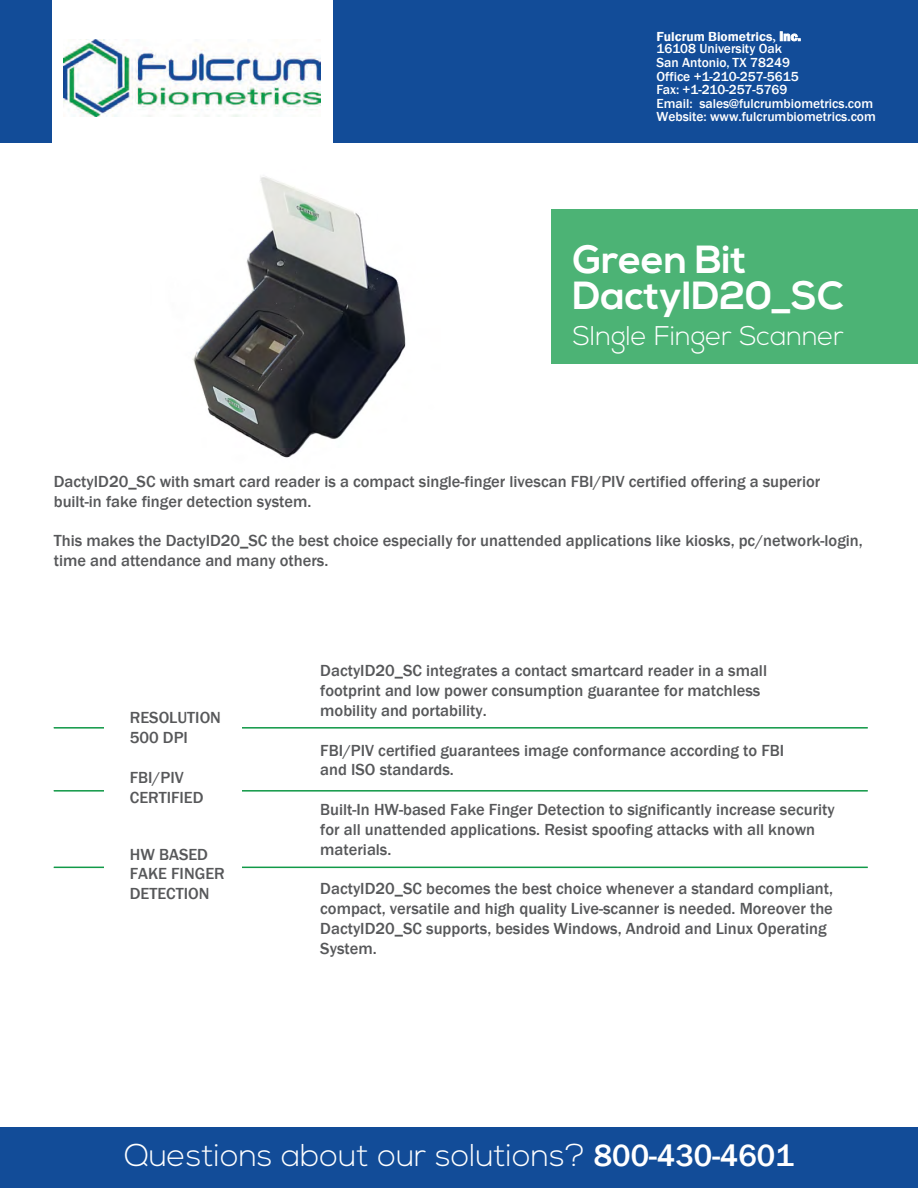
<style>
.page{position:relative;width:918px;height:1188px;background:#fff}
.page>*{position:absolute;margin:0;border:0;box-sizing:border-box;transform-origin:0 0}
.t1{font:700 39.15px/36px "Nexa";color:#fff}
.t2{font:300 31.5px "Nexa";color:#fff}
.t3{font:300 27px "Nexa";color:#fff}
.t4{font:500 16.5px/19.8px "URW Franklin Gothic W02";color:#57585a}
.t5{font:500 13.5px/13.5px "URW Franklin Gothic W02";color:#fff}
.t6{font:600 13.5px "URW Franklin Gothic W01";color:#fff}
.s1{font-family:"Minion Pro";font-weight:700}
.s2{font-family:"Franklin Gothic Demi";font-weight:400}
.s3{font-family:"URW Franklin Gothic W02";font-weight:500}
</style>
<div class="page">
<hr style="left:54px;top:867px;width:814px;height:1px;background:#119a48">
<img style="left:192px;top:176px;width:214px;height:282px">
<div style="left:551px;top:209px;width:367px;height:155px;background:#4cb375"></div>
<div style="left:0;top:0;width:918px;height:142px;background:#124c98"></div>
<div style="left:0;top:1127px;width:918px;height:61px;background:#124c98"></div>
<div style="left:52px;top:0;width:281px;height:155px;background:#fff"></div>
<img style="left:63px;top:40px;width:257px;height:76px">
<hr style="left:54px;top:727px;width:814px;height:2px;background:#119a48">
<hr style="left:54px;top:790px;width:814px;height:2px;background:#119a48">
<div style="left:104px;top:657px;width:138px;height:439px;background:#fff"></div>
<p class="t6" style="left:656px;top:29px;width:146px">Fulcrum Biometrics<span class="s1">,</span> <span class="s2">Inc.</span></p>
<p class="t5" style="left:656px;top:42px;width:221px">16108 University Oak<br>San Antonio, TX 78249<br>Office +1-210-257-5615<br>Fax: +1-210-257-5769<br>Email: sales@fulcrumbiometrics.com<br>Website: www.fulcrumbiometrics.com</p>
<h1 class="t1" style="left:573px;top:243px;width:272px">Green Bit<br>DactyID20_SC</h1>
<h3 class="t3" style="left:573px;top:320px;width:273px">SIngle Finger Scanner</h3>
<p class="t4" style="left:54px;top:472px;width:768px">DactyID20_SC with smart card reader is a compact single-finger livescan FBI/PIV certified offering a superior built-in fake finger detection system.</p>
<p class="t4" style="left:54px;top:531px;width:811px">This makes the DactyID20_SC the best choice especially for unattended applications like kiosks, pc/network-login, time and attendance and many others.</p>
<p class="t4" style="left:130px;top:708px;width:93px">RESOLUTION<br>500 DPI</p>
<p class="t4" style="left:130px;top:768px;width:75px">FBI/PIV<br>CERTIFIED</p>
<p class="t4" style="left:130px;top:844px;width:97px">HW BASED<br>FAKE FINGER<br>DETECTION</p>
<p class="t4" style="left:320px;top:661px;width:448px">DactyID20_SC integrates a contact smartcard reader in a small footprint and low power consumption guarantee for matchless mobility and portability.</p>
<p class="t4" style="left:320px;top:740px;width:465px">FBI/PIV certified guarantees image conformance according to FBI and ISO standards.</p>
<p class="t4" style="left:320px;top:800px;width:516px">Built-In HW-based Fake Finger Detection to significantly increase security for all unattended applications. Resist spoofing attacks with all known materials.</p>
<p class="t4" style="left:320px;top:879px;width:514px">DactyID20_SC becomes the best choice whenever a standard compliant, compact, versatile and high quality Live-scanner is needed. Moreover the DactyID20_SC supports, besides Windows, Android and Linux Operating System.</p>
<h2 class="t2" style="left:124px;top:1137px;width:671px">Questions about our solutions? <span class="s3">800-430-4601</span></h2>
</div>
